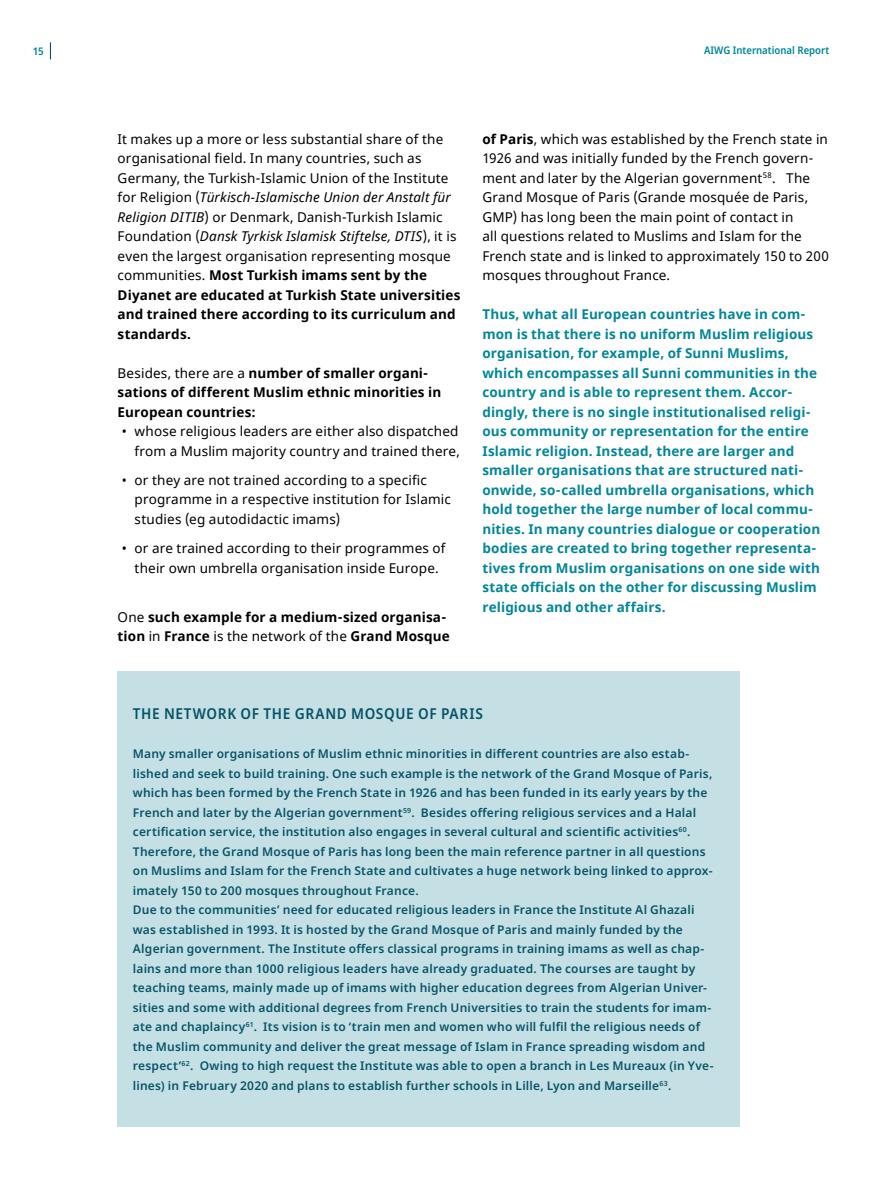
<style>
.page{position:relative;width:893px;height:1191px;background:#fff}
.page>*{position:absolute;margin:0;border:0;box-sizing:border-box;transform-origin:0 0}
.Zwischenheads{font:600 semi-condensed 15px "Noto Sans";letter-spacing:.04em;color:#085468}
.t1{font:13.5px/19.5px "Noto Sans";letter-spacing:.01em;color:#000}
.t2{font:700 13.5px/19.5px "Noto Sans";letter-spacing:.01em;color:#00869a}
.t3{font:700 13.5px/19.5px "Noto Sans";letter-spacing:.01em;color:#000}
.t4{font:600 12px/19.5px "Noto Sans";letter-spacing:.015em;color:#085468}
.t5{font:600 semi-condensed 10.5px "Noto Sans";color:#00869a}
.s1{font-style:italic}
.s2{font-weight:700}
.s3{font-weight:400}
</style>
<div class="page">
<svg style="left:50px;top:42px;width:1px;height:17px"></svg>
<div style="left:118px;top:671px;width:622px;height:456px;background:#c4e0e5"></div>
<p class="t5" style="left:33px;top:43px;width:13px">15</p>
<p class="t5" style="left:704px;top:42px;width:126px">AIWG International Report</p>
<p class="t1" style="left:118px;top:129px;width:344px">It makes up a more or less substantial share of the organisational field. In many countries, such as Germany, the Turkish-Islamic Union of the Institute for Religion (<span class="s1">Türkisch-Islamische Union der Anstalt für Religion DITIB</span>) or Denmark, Danish-Turkish Islamic Foundation (<span class="s1">Dansk Tyrkisk Islamisk Stiftelse, DTIS</span>), it is even the largest organisation representing mosque communities. <span class="s2">Most Turkish imams sent by the Diyanet are educated at Turkish State universities and trained there according to its curriculum and standards.</span></p>
<p class="t3" style="left:118px;top:363px;width:325px"><span class="s3">Besides, there are a</span> number of smaller organi&shy;sations of different Muslim ethnic minorities in<br>European countries:</p>
<p class="t1" style="left:122px;top:422px;width:339px;text-align:right">• whose religious leaders are either also dispatched from a Muslim majority country and trained there,</p>
<p class="t1" style="left:135px;top:471px;width:318px;text-indent:-13px">• or they are not trained according to a specific programme in a respective institution for Islamic studies (eg autodidactic imams)</p>
<p class="t1" style="left:122px;top:539px;width:325px;text-align:center">• or are trained according to their programmes of their own umbrella organisation inside Europe.</p>
<p class="t3" style="left:118px;top:607px;width:334px"><span class="s3">One</span> such example for a medium-sized organisa&shy;tion <span class="s3">in</span> France <span class="s3">is the network of the</span> Grand Mosque</p>
<p class="t1" style="left:482px;top:129px;width:348px"><span class="s2">of Paris</span>, which was established by the French state in 1926 and was initially funded by the French govern&shy;ment and later by the Algerian government<sup>58</sup>. The Grand Mosque of Paris (Grande mosquée de Paris, GMP) has long been the main point of contact in<br>all questions related to Muslims and Islam for the French state and is linked to approximately 150 to 200 mosques throughout France.</p>
<p class="t2" style="left:482px;top:305px;width:339px">Thus, what all European countries have in com&shy;mon is that there is no uniform Muslim religious organisation, for example, of Sunni Muslims, which encompasses all Sunni communities in the country and is able to represent them. Accor&shy;dingly, there is no single institutionalised religi&shy;ous community or representation for the entire Islamic religion. Instead, there are larger and smaller organisations that are structured nati&shy;onwide, so-called umbrella organisations, which hold together the large number of local commu&shy;nities. In many countries dialogue or cooperation bodies are created to bring together representa&shy;tives from Muslim organisations on one side with state officials on the other for discussing Muslim religious and other affairs.</p>
<p class="Zwischenheads" style="left:133px;top:703px;width:352px">THE NETWORK OF THE GRAND MOSQUE OF PARIS</p>
<p class="t4" style="left:133px;top:744px;width:581px">Many smaller organisations of Muslim ethnic minorities in different countries are also estab&shy;lished and seek to build training. One such example is the network of the Grand Mosque of Paris, which has been formed by the French State in 1926 and has been funded in its early years by the French and later by the Algerian government<sup>59</sup>. Besides offering religious services and a Halal certification service, the institution also engages in several cultural and scientific activities<sup>60</sup>.<br>Therefore, the Grand Mosque of Paris has long been the main reference partner in all questions on Muslims and Islam for the French State and cultivates a huge network being linked to approx&shy;imately 150 to 200 mosques throughout France.</p>
<p class="t4" style="left:133px;top:900px;width:582px">Due to the communities’ need for educated religious leaders in France the Institute Al Ghazali was established in 1993. It is hosted by the Grand Mosque of Paris and mainly funded by the Algerian government. The Institute offers classical programs in training imams as well as chap&shy;lains and more than 1000 religious leaders have already graduated. The courses are taught by teaching teams, mainly made up of imams with higher education degrees from Algerian Univer&shy;sities and some with additional degrees from French Universities to train the students for imam&shy;ate and chaplaincy<sup>61</sup>. Its vision is to ‘train men and women who will fulfil the religious needs of the Muslim community and deliver the great message of Islam in France spreading wisdom and respect’<sup>62</sup>. Owing to high request the Institute was able to open a branch in Les Mureaux (in Yve&shy;lines) in February 2020 and plans to establish further schools in Lille, Lyon and Marseille<sup>63</sup>.</p>
</div>
